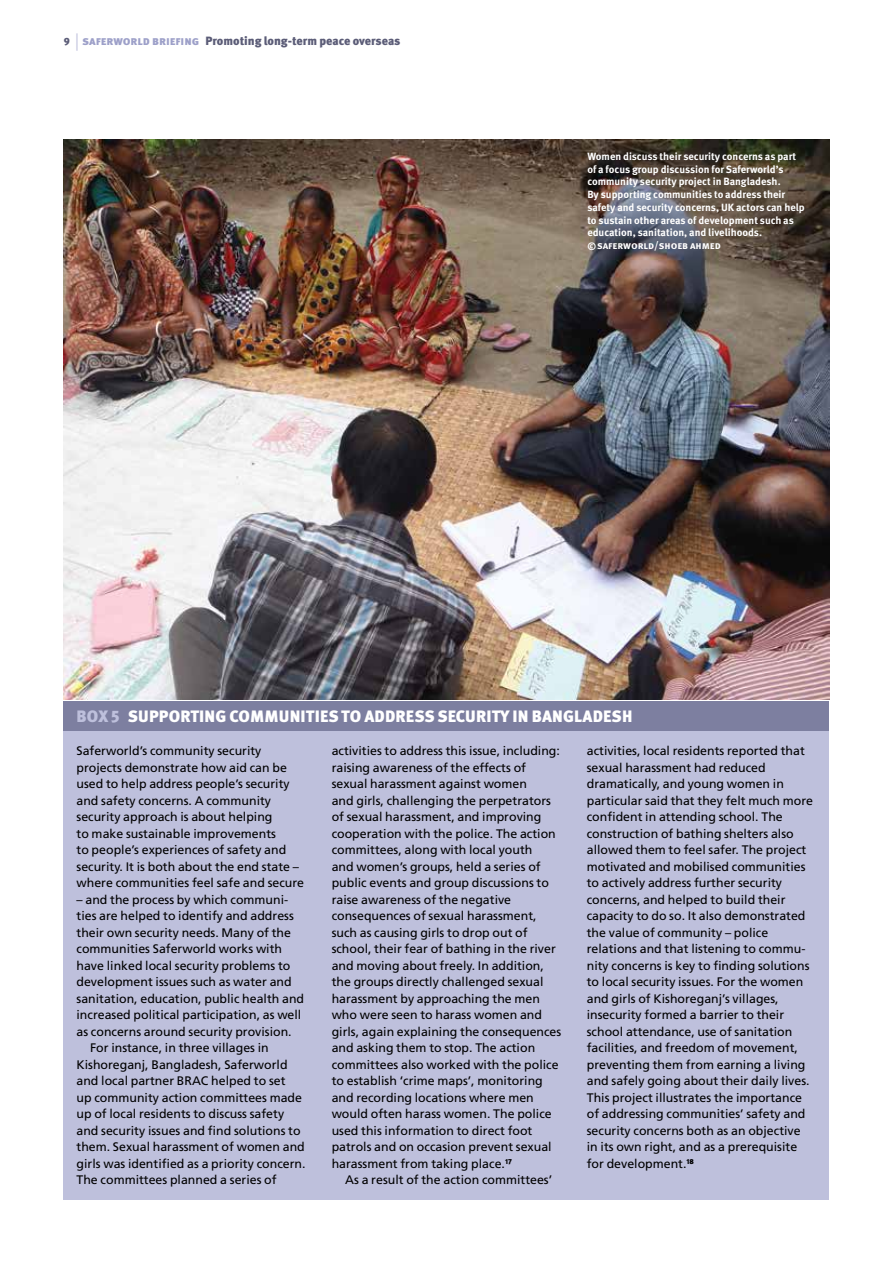
<style>
.page{position:relative;width:893px;height:1263px;background:#fff}
.page>*{position:absolute;margin:0;border:0;box-sizing:border-box;transform-origin:0 0}
.t1{font:900 16.5px "Meta Pro";color:#fff}
.t2{font:12.3px/16.5px "Frutiger LT Std";color:#000}
.t3{font:900 12px "Meta Pro";color:#5b5c77}
.t4{font:700 10.5px/12.8px "Meta Pro";letter-spacing:-.005em;color:#fff}
.s1{font-size:10.5px}
.s2{font-weight:400;font-size:18px;color:#c7c8e1}
.s3{color:#9da0c9}
.s4{color:#bec0dc}
</style>
<div class="page">
<div style="left:64px;top:701px;width:765px;height:30px;background:#7d7fa0"></div>
<div style="left:64px;top:731px;width:765px;height:468px;background:#bec0dc"></div>
<img style="left:64px;top:139px;width:765px;height:560px">
<p class="t3" style="left:64px;top:34px;width:338px"><span class="s1">9</span> <span class="s2">|</span> <span class="s3">saferworld briefing</span> Promoting long-term peace overseas</p>
<p class="t4" style="left:587px;top:150px;width:219px">Women discuss their security concerns as part of a focus group discussion for Saferworld’s community security project in Bangladesh.<br>By supporting communities to address their safety and security concerns, UK actors can help to sustain other areas of development such as education, sanitation, and livelihoods. ©saferworld/shoeb ahmed</p>
<h1 class="t1" style="left:77px;top:706px;width:73px"><span class="s4">BOX 5</span> Supporting</h1>
<h1 class="t1" style="left:230px;top:706px;width:11px">communities</h1>
<h1 class="t1" style="left:341px;top:706px;width:35px">to address</h1>
<h1 class="t1" style="left:437px;top:706px;width:10px">securit</h1>
<h1 class="t1" style="left:500px;top:706px;width:43px">y in Banglades</h1>
<h1 class="t1" style="left:622px;top:706px;width:12px">h</h1>
<p class="t2" style="left:77px;top:743px;width:229px">Saferworld’s community security projects demonstrate how aid can be used to help address people’s security and safety concerns. A community security approach is about helping<br>to make sustainable improvements<br>to people’s experiences of safety and security. It is both about the end state – where communities feel safe and secure</p>
<p class="t2" style="left:77px;top:891px;width:213px">– and the process by which communi-</p>
<p class="t2" style="left:77px;top:908px;width:219px">ties are helped to identify and address</p>
<p class="t2" style="left:77px;top:924px;width:216px">their own security needs. Many of the</p>
<p class="t2" style="left:77px;top:941px;width:207px">communities Saferworld works with</p>
<p class="t2" style="left:77px;top:957px;width:215px">have linked local security problems to</p>
<p class="t2" style="left:77px;top:974px;width:217px">development issues such as water and</p>
<p class="t2" style="left:77px;top:990px;width:229px">sanitation, education, public health and</p>
<p class="t2" style="left:77px;top:1007px;width:226px">increased political participation, as well</p>
<p class="t2" style="left:77px;top:1023px;width:217px">as concerns around security provision.</p>
<p class="t2" style="left:90px;top:1040px;width:180px">For instance, in three villages in</p>
<p class="t2" style="left:77px;top:1056px;width:213px">Kishoreganj, Bangladesh, Saferworld</p>
<p class="t2" style="left:77px;top:1073px;width:211px">and local partner BRAC helped to set</p>
<p class="t2" style="left:77px;top:1089px;width:227px">up community action committees made</p>
<p class="t2" style="left:77px;top:1106px;width:209px">up of local residents to discuss safety</p>
<p class="t2" style="left:77px;top:1122px;width:226px">and security issues and find solutions to</p>
<p class="t2" style="left:77px;top:1139px;width:230px">them. Sexual harassment of women and</p>
<p class="t2" style="left:77px;top:1155px;width:230px">girls was identified as a priority concern.</p>
<p class="t2" style="left:77px;top:1172px;width:202px">The committees planned a series of</p>
<p class="t2" style="left:332px;top:743px;width:231px">activities to address this issue, including: raising awareness of the effects of sexual harassment against women<br>and girls, challenging the perpetrators of sexual harassment, and improving cooperation with the police. The action committees, along with local youth<br>and women’s groups, held a series of public events and group discussions to raise awareness of the negative consequences of sexual harassment, such as causing girls to drop out of school, their fear of bathing in the river and moving about freely. In addition, the groups directly challenged sexual harassment by approaching the men who were seen to harass women and girls, again explaining the consequences and asking them to stop. The action committees also worked with the police to establish ‘crime maps’, monitoring and recording locations where men would often harass women. The police used this information to direct foot patrols and on occasion prevent sexual harassment from taking place.<sup>17</sup></p>
<p class="t2" style="left:345px;top:1172px;width:208px">As a result of the action committees’</p>
<p class="t2" style="left:587px;top:743px;width:228px">activities, local residents reported that sexual harassment had reduced dramatically, and young women in particular said that they felt much more confident in attending school. The construction of bathing shelters also allowed them to feel safer. The project motivated and mobilised communities to actively address further security concerns, and helped to build their capacity to do so. It also demonstrated the value of community – police relations and that listening to commu&shy;nity concerns is key to finding solutions to local security issues. For the women and girls of Kishoreganj’s villages, insecurity formed a barrier to their school attendance, use of sanitation facilities, and freedom of movement, preventing them from earning a living and safely going about their daily lives.<br>This project illustrates the importance of addressing communities’ safety and security concerns both as an objective in its own right, and as a prerequisite for development.<sup>18</sup></p>
</div>
